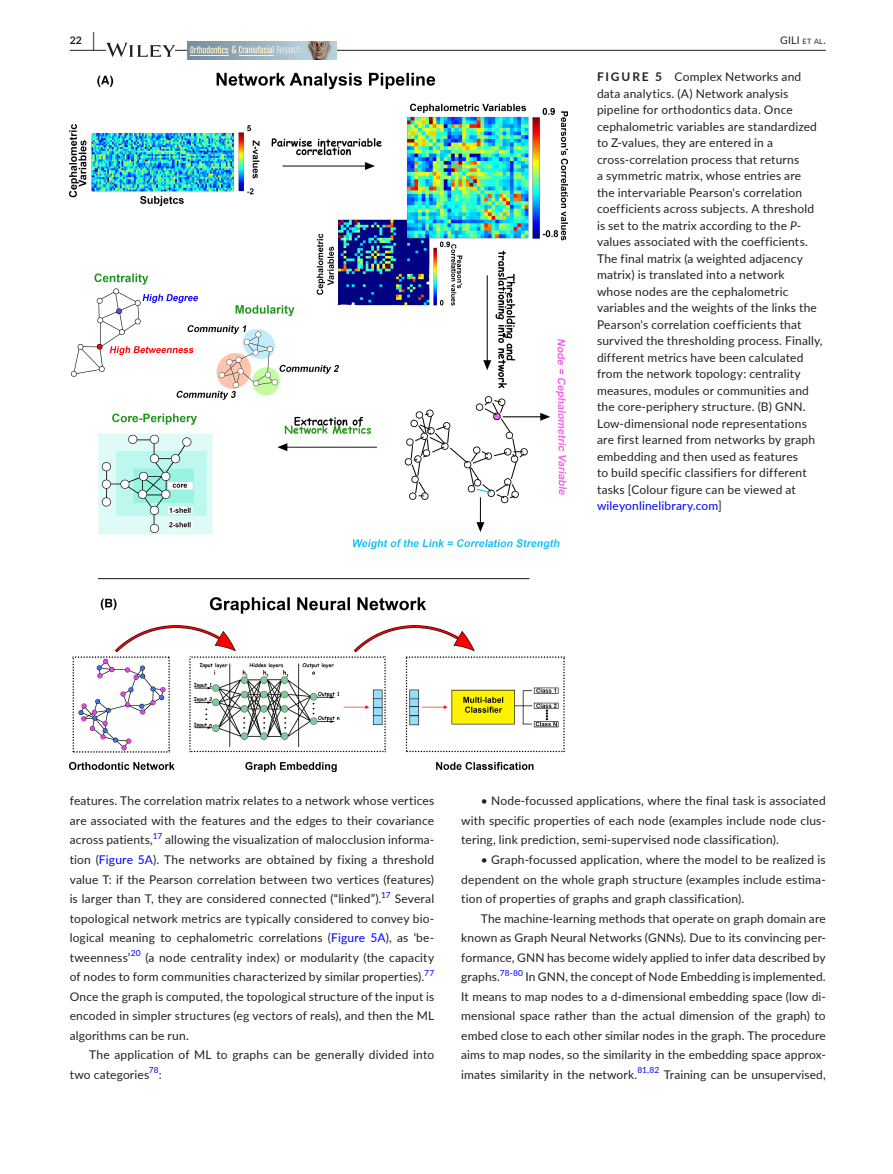
<style>
.page{position:relative;width:893px;height:1174px;background:#fff}
.page>*{position:absolute;margin:0;border:0;box-sizing:border-box;transform-origin:0 0}
.t1{font:12px/16.5px "Lato";letter-spacing:.015em;color:#231f20;text-align:justify}
.t2{font:10.5px "Lato";color:#231f20}
.t3{font:700 10.5px "Lato";color:#231f20}
.s1{font-size:19.5px}
.s2{font-size:7.35px}
.s3{font-weight:700}
.s4{font-style:italic}
.s5{color:#00f}
</style>
<div class="page">
<hr style="left:70px;top:50px;width:756px;height:1px;background:#231f20">
<svg style="left:106px;top:43px;width:69px;height:14px"></svg>
<svg style="left:187px;top:41px;width:149px;height:1px"></svg>
<div style="left:187px;top:42px;width:115px;height:17px;background:linear-gradient(to right,#758a9d,#b6ccd8)"></div>
<svg style="left:190px;top:46px;width:110px;height:8px"></svg>
<hr style="left:239px;top:55px;width:35px;height:1px;background:#fef2ca">
<hr style="left:190px;top:55px;width:39px;height:1px;background:#fef2ca">
<img style="left:302px;top:42px;width:34px;height:17px">
<img style="left:70px;top:72px;width:497px;height:700px">
<p class="t3" style="left:70px;top:33px;width:27px">22 <span class="s1">|</span></p>
<p class="t2" style="left:780px;top:33px;width:47px">GILI <span class="s2">et al</span>.</p>
<p class="t1" style="left:597px;top:68px;width:227px;text-align:left"><span class="s3">FIGURE 5</span> Complex Networks and data analytics. (A) Network analysis pipeline for orthodontics data. Once cephalometric variables are standardized to Z-values, they are entered in a cross-correlation process that returns<br>a symmetric matrix, whose entries are<br>the intervariable Pearson's correlation coefficients across subjects. A threshold is set to the matrix according to the <span class="s4">P&shy;</span>values associated with the coefficients.<br>The final matrix (a weighted adjacency matrix) is translated into a network whose nodes are the cephalometric variables and the weights of the links the Pearson's correlation coefficients that survived the thresholding process. Finally, different metrics have been calculated from the network topology: centrality measures, modules or communities and the core-periphery structure. (B) GNN.<br>Low-dimensional node representations are first learned from networks by graph embedding and then used as features<br>to build specific classifiers for different tasks [Colour figure can be viewed at <span class="s5">wileyonlinelibrary.com</span>]</p>
<p class="t1" style="left:70px;top:791px;width:366px;line-height:19.5px">features. The correlation matrix relates to a network whose vertices are associated with the features and the edges to their covariance across patients,<sup>17</sup> allowing the visualization of malocclusion informa&shy;tion (<span class="s5">Figure 5A</span>). The networks are obtained by fixing a threshold value T: if the Pearson correlation between two vertices (features) is larger than T, they are considered connected (“linked”).<sup>17</sup> Several topological network metrics are typically considered to convey bio&shy;logical meaning to cephalometric correlations (<span class="s5">Figure 5A</span>), as ‘be&shy;tweenness’<sup>20</sup> (a node centrality index) or modularity (the capacity of nodes to form communities characterized by similar properties).<sup>77<br></sup>Once the graph is computed, the topological structure of the input is encoded in simpler structures (eg vectors of reals), and then the ML algorithms can be run.</p>
<p class="t1" style="left:70px;top:1044px;width:366px;line-height:19.5px;text-indent:20px">The application of ML to graphs can be generally divided into two categories<sup>78</sup>:</p>
<p class="t1" style="left:461px;top:791px;width:366px;line-height:19.5px;text-indent:20px">• Node-focussed applications, where the final task is associated with specific properties of each node (examples include node clus&shy;tering, link prediction, semi-supervised node classification).</p>
<p class="t1" style="left:461px;top:849px;width:366px;line-height:19.5px;text-indent:20px">• Graph-focussed application, where the model to be realized is dependent on the whole graph structure (examples include estima&shy;tion of properties of graphs and graph classification).</p>
<p class="t1" style="left:461px;top:908px;width:366px;line-height:19.5px;text-indent:20px">The machine-learning methods that operate on graph domain are known as Graph Neural Networks (GNNs). Due to its convincing per&shy;formance, GNN has become widely applied to infer data described by graphs.<sup>78-80</sup> In GNN, the concept of Node Embedding is implemented.<br>It means to map nodes to a d-dimensional embedding space (low di&shy;mensional space rather than the actual dimension of the graph) to embed close to each other similar nodes in the graph. The procedure aims to map nodes, so the similarity in the embedding space approx&shy;imates similarity in the network.<sup>81,82</sup> Training can be unsupervised,</p>
</div>
